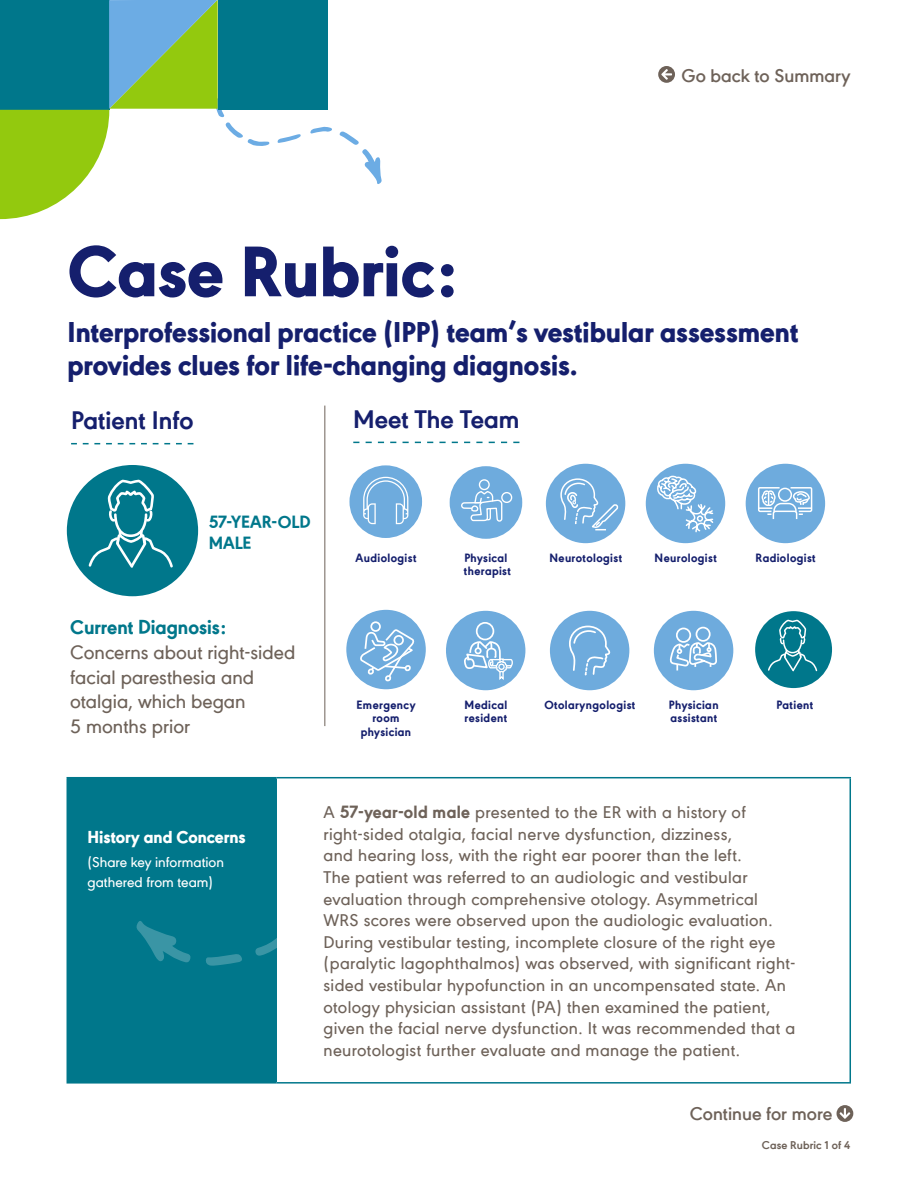
<style>
.page{position:relative;width:918px;height:1188px;background:#fff}
.page>*{position:absolute;margin:0;border:0;box-sizing:border-box;transform-origin:0 0}
.t1{font:800 74.55px "URW Geometric";color:#151f6d}
.t2{font:800 29.7px/33px "URW Geometric";color:#151f6d}
.t3{font:700 27px "URW Geometric";color:#151f6d}
.t4{font:500 20.55px/24.8px "URW Geometric";color:#6e6259}
.t5{font:800 20.55px "URW Geometric";color:#00778b}
.t6{font:600 19.5px "URW Geometric";color:#6e6259}
.t7{font:500 18px/21.6px "URW Geometric";letter-spacing:.02em;color:#6e6259}
.t8{font:800 18px "URW Geometric";color:#fff}
.t9{font:800 18px/21px "URW Geometric";color:#00778b}
.t10{font:500 15px/19.5px "URW Geometric";color:#fff}
.t11{font:800 12.3px/13.5px "URW Geometric";letter-spacing:.035em;color:#151f6d}
.t12{font:700 12px "URW Geometric";letter-spacing:.01em;color:#6e6259}
.s1{font-weight:800}
</style>
<div class="page">
<svg style="left:340px;top:131px;width:42px;height:53px"></svg>
<svg style="left:277px;top:134px;width:24px;height:9px"></svg>
<svg style="left:310px;top:127px;width:22px;height:7px"></svg>
<div style="left:218px;top:0;width:109px;height:109px;background:#00778b"></div>
<svg style="left:0;top:0;width:269px;height:219px"></svg>
<svg style="left:837px;top:1105px;width:16px;height:17px"></svg>
<svg style="left:658px;top:66px;width:17px;height:17px"></svg>
<div style="left:67px;top:778px;width:209px;height:305px;background:#00778b"></div>
<hr style="left:67px;top:777px;width:209px;height:1px;background:#00778b">
<hr style="left:276px;top:777px;width:575px;height:1px;background:#00778b">
<hr style="left:275px;top:778px;width:2px;height:304px;background:#00778b">
<hr style="left:850px;top:778px;width:1px;height:304px;background:#00778b">
<hr style="left:67px;top:1082px;width:209px;height:2px;background:#00778b">
<hr style="left:276px;top:1082px;width:575px;height:2px;background:#00778b">
<svg style="left:206px;top:954px;width:36px;height:12px"></svg>
<svg style="left:136px;top:921px;width:55px;height:42px"></svg>
<svg style="left:255px;top:938px;width:22px;height:18px"></svg>
<svg style="left:71px;top:443px;width:122px;height:1px"></svg>
<svg style="left:353px;top:442px;width:166px;height:1px"></svg>
<div style="left:67px;top:465px;width:131px;height:131px;background:#00778b;border-radius:50%"></div>
<svg style="left:87px;top:477px;width:87px;height:107px"></svg>
<hr style="left:324px;top:406px;width:1px;height:320px;background:#6e6259">
<div style="left:450px;top:466px;width:72px;height:73px;background:#6eabdd;border-radius:50%"></div>
<div style="left:479px;top:479px;width:11px;height:11px;border:1px solid #fff;border-radius:50%"></div>
<div style="left:501px;top:492px;width:11px;height:11px;border:1px solid #fff;border-radius:50%"></div>
<svg style="left:460px;top:490px;width:43px;height:44px"></svg>
<div style="left:546px;top:464px;width:79px;height:79px;background:#6eabdd;border-radius:50%"></div>
<svg style="left:560px;top:478px;width:60px;height:53px"></svg>
<div style="left:646px;top:464px;width:79px;height:79px;background:#6eabdd;border-radius:50%"></div>
<svg style="left:656px;top:475px;width:64px;height:69px"></svg>
<div style="left:349px;top:465px;width:73px;height:73px;background:#6eabdd;border-radius:50%"></div>
<svg style="left:363px;top:477px;width:45px;height:47px"></svg>
<div style="left:755px;top:611px;width:77px;height:77px;background:#00778b;border-radius:50%"></div>
<svg style="left:767px;top:620px;width:51px;height:61px"></svg>
<div style="left:746px;top:464px;width:79px;height:79px;background:#6eabdd;border-radius:50%"></div>
<svg style="left:758px;top:487px;width:55px;height:33px"></svg>
<div style="left:346px;top:610px;width:80px;height:79px;background:#6eabdd;border-radius:50%"></div>
<svg style="left:358px;top:629px;width:57px;height:54px"></svg>
<div style="left:370px;top:621px;width:11px;height:11px;border:2px solid #fff;border-radius:50%"></div>
<div style="left:446px;top:611px;width:79px;height:79px;background:#6eabdd;border-radius:50%"></div>
<div style="left:476px;top:622px;width:18px;height:18px;border:2px solid #fff;border-radius:50%"></div>
<svg style="left:464px;top:640px;width:50px;height:42px"></svg>
<div style="left:550px;top:611px;width:79px;height:79px;background:#6eabdd;border-radius:50%"></div>
<svg style="left:569px;top:625px;width:42px;height:51px"></svg>
<div style="left:654px;top:611px;width:79px;height:79px;background:#6eabdd;border-radius:50%"></div>
<div style="left:696px;top:627px;width:15px;height:15px;border:2px solid #fff;border-radius:50%"></div>
<div style="left:676px;top:628px;width:15px;height:15px;border:2px solid #fff;border-radius:50%"></div>
<svg style="left:669px;top:641px;width:48px;height:30px"></svg>
<p class="t6" style="left:682px;top:61px;width:170px">Go back to Summary</p>
<h1 class="t1" style="left:68px;top:216px;width:391px">Case Rubric:</h1>
<h2 class="t2" style="left:68px;top:313px;width:732px">Interprofessional practice (IPP) team’s vestibular assessment provides clues for life-changing diagnosis.</h2>
<h3 class="t3" style="left:71px;top:400px;width:124px">Patient Info</h3>
<h3 class="t3" style="left:353px;top:399px;width:168px">Meet The Team</h3>
<p class="t9" style="left:209px;top:510px;width:103px">57-YEAR-OLD<br>MALE</p>
<p class="t5" style="left:70px;top:612px;width:157px">Current Diagnosis:</p>
<p class="t4" style="left:70px;top:638px;width:227px">Concerns about right-sided facial paresthesia and otalgia, which began<br>5 months prior</p>
<p class="t11" style="left:356px;top:550px;width:62px">Audiologist</p>
<p class="t11" style="left:549px;top:550px;width:74px">Neurotologist</p>
<p class="t11" style="left:655px;top:550px;width:64px">Neurologist</p>
<p class="t11" style="left:464px;top:550px;width:49px">Physical therapist</p>
<p class="t11" style="left:756px;top:550px;width:62px">Radiologist</p>
<p class="t11" style="left:356px;top:697px;width:61px;text-align:center">Emergency room physician</p>
<p class="t11" style="left:464px;top:697px;width:44px">Medical resident</p>
<p class="t11" style="left:544px;top:697px;width:92px">Otolaryngologist</p>
<p class="t11" style="left:669px;top:697px;width:51px">Physician assistant</p>
<p class="t11" style="left:776px;top:697px;width:38px">Patient</p>
<p class="t8" style="left:88px;top:823px;width:160px">History and Concerns</p>
<p class="t10" style="left:88px;top:851px;width:138px">(Share key information gathered from team)</p>
<p class="t7" style="left:323px;top:800px;width:473px">A <span class="s1">57-year-old male</span> presented to the ER with a history of right-sided otalgia, facial nerve dysfunction, dizziness,<br>and hearing loss, with the right ear poorer than the left.<br>The patient was referred to an audiologic and vestibular evaluation through comprehensive otology. Asymmetrical WRS scores were observed upon the audiologic evaluation.<br>During vestibular testing, incomplete closure of the right eye (paralytic lagophthalmos) was observed, with significant right&shy;sided vestibular hypofunction in an uncompensated state. An otology physician assistant (PA) then examined the patient, given the facial nerve dysfunction. It was recommended that a neurotologist further evaluate and manage the patient.</p>
<p class="t6" style="left:690px;top:1099px;width:144px">Continue for more</p>
<p class="t12" style="left:762px;top:1136px;width:90px">Case Rubric 1 of 4</p>
</div>
